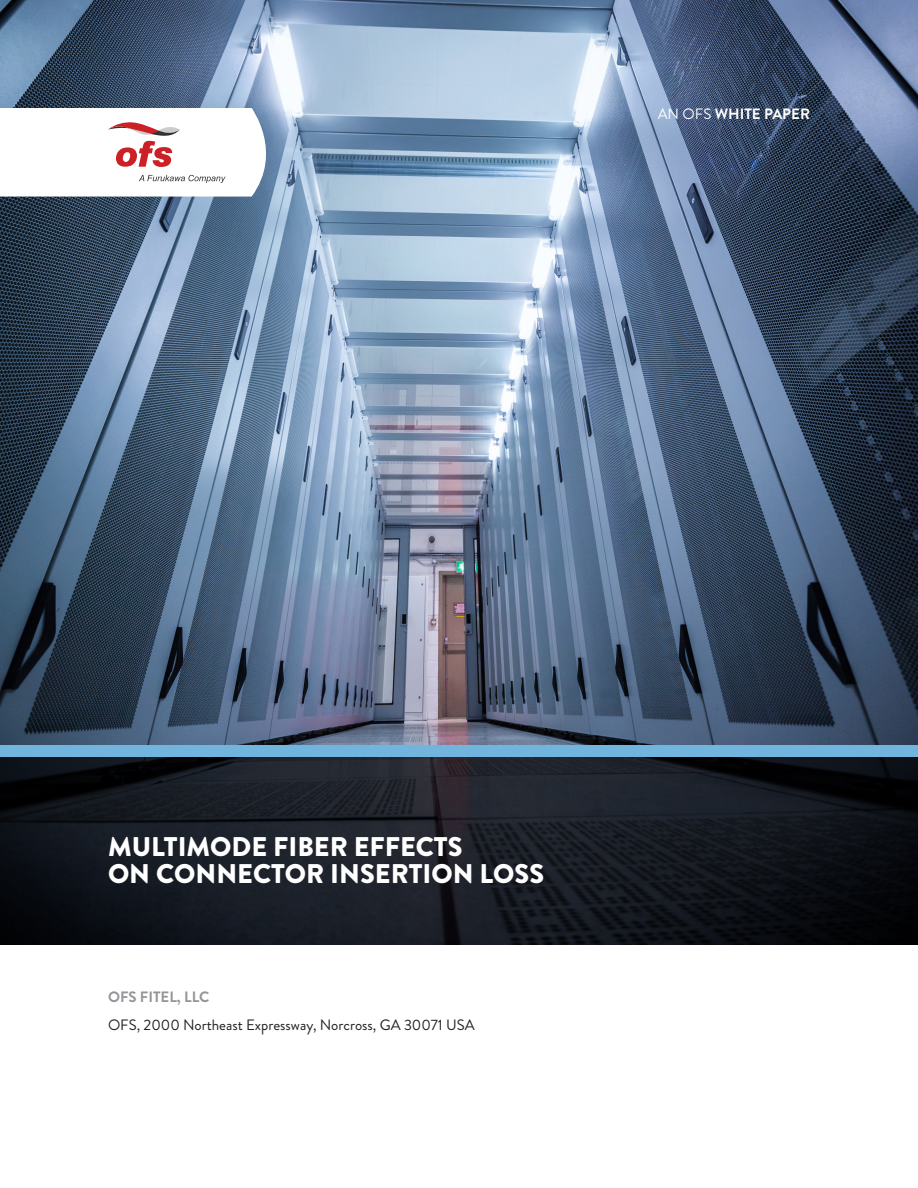
<style>
.page{position:relative;width:918px;height:1188px;background:#fff}
.page>*{position:absolute;margin:0;border:0;box-sizing:border-box;transform-origin:0 0}
.t1{font:900 27px/27px "Brandon Grotesque";color:#fff}
.t2{font:15px "Brandon Grotesque";color:#231f20}
.t3{font:700 15px "Brandon Grotesque";color:#fff}
.t4{font:700 15px "Brandon Grotesque";color:#939598}
.s1{font-weight:400}
</style>
<div class="page">
<img style="left:0;top:0;width:918px;height:745px">
<svg style="left:0;top:757px;width:918px;height:188px;background:#15181f"></svg>
<svg style="left:0;top:108px;width:284px;height:89px"></svg>
<div style="left:0;top:745px;width:918px;height:12px;background:#71b4dd"></div>
<p class="t3" style="left:658px;top:103px;width:154px"><span class="s1">AN OFS</span> WHITE PAPER</p>
<h1 class="t1" style="left:108px;top:833px;width:438px">MULTIMODE FIBER EFFECTS<br>ON CONNECTOR INSERTION LOSS</h1>
<p class="t4" style="left:108px;top:986px;width:103px">OFS FITEL, LLC</p>
<p class="t2" style="left:108px;top:1014px;width:368px">OFS, 2000 Northeast Expressway, Norcross, GA 30071 USA</p>
</div>
